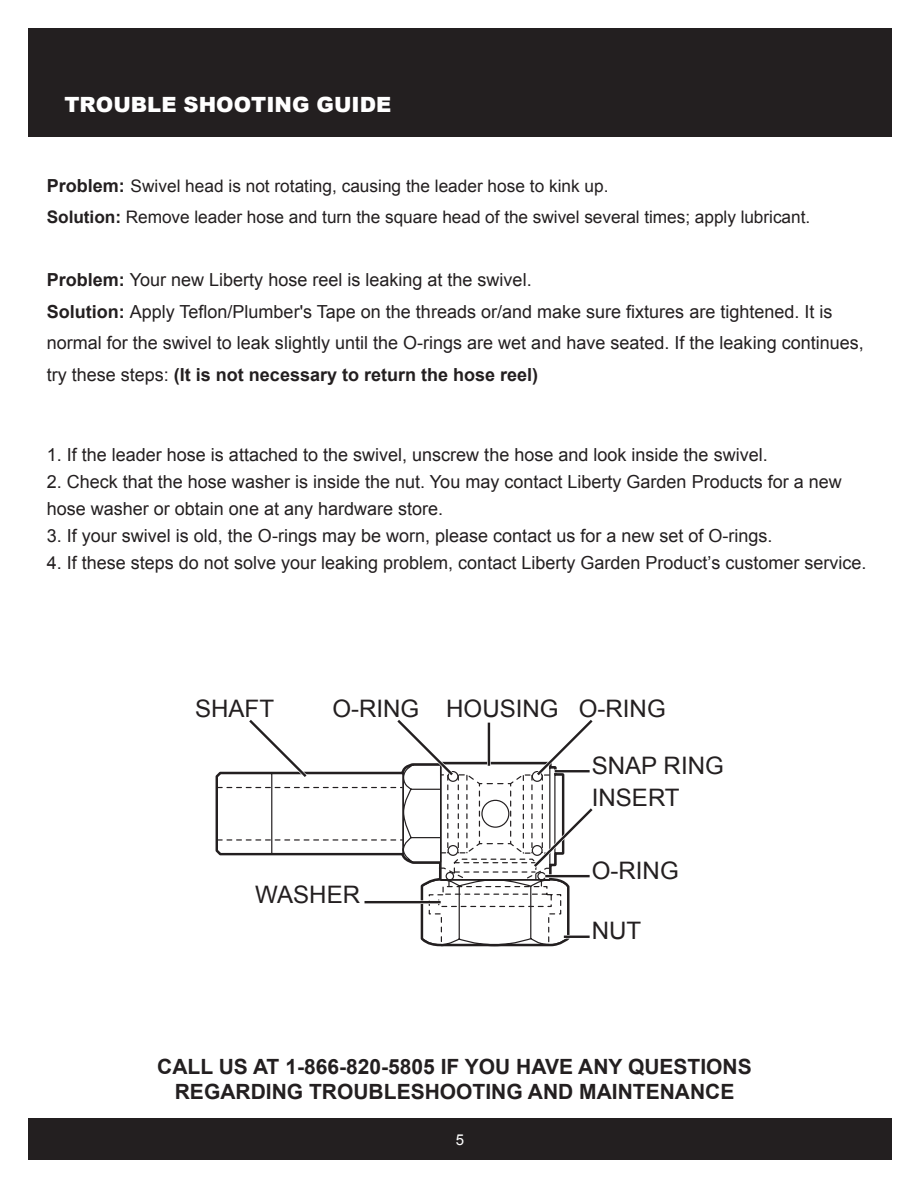
<style>
.page{position:relative;width:918px;height:1188px;background:#fff}
.page>*{position:absolute;margin:0;border:0;box-sizing:border-box;transform-origin:0 0}
.t1{font:24.15px "Arial";color:#231f20}
.t2{font:700 21px/25.2px "Arial";color:#231f20;text-align:center}
.t3{font:900 21px "Arial";color:#fff}
.t4{font:18px/31.5px "Arial";color:#231f20}
.t5{font:17.25px/31.5px "Arial";letter-spacing:-.005em;color:#231f20}
.t6{font:15px "Arial";color:#fff}
.s1{font-weight:700;font-size:18px}
.s2{font-weight:700}
</style>
<div class="page">
<div style="left:29px;top:28px;width:862px;height:108px;background:#231f20"></div>
<div style="left:29px;top:1119px;width:862px;height:41px;background:#231f20"></div>
<svg style="left:216px;top:771px;width:352px;height:175px"></svg>
<svg style="left:216px;top:786px;width:345px;height:159px"></svg>
<svg style="left:245px;top:720px;width:65px;height:61px"></svg>
<svg style="left:393px;top:720px;width:200px;height:161px"></svg>
<svg style="left:554px;top:769px;width:35px;height:4px"></svg>
<hr style="left:554px;top:770px;width:35px;height:2px;background:#231f20">
<svg style="left:545px;top:874px;width:44px;height:4px"></svg>
<hr style="left:545px;top:875px;width:44px;height:2px;background:#231f20">
<svg style="left:563px;top:935px;width:26px;height:4px"></svg>
<hr style="left:563px;top:936px;width:26px;height:2px;background:#231f20">
<svg style="left:364px;top:900px;width:76px;height:4px"></svg>
<hr style="left:364px;top:901px;width:76px;height:2px;background:#231f20">
<p class="t3" style="left:64px;top:89px;width:328px">TROUBLE SHOOTING GUIDE</p>
<p class="t5" style="left:47px;top:170px;width:764px"><span class="s1">Problem:</span> Swivel head is not rotating, causing the leader hose to kink up.<br><span class="s2">Solution:</span> Remove leader hose and turn the square head of the swivel several times; apply lubricant.</p>
<p class="t4" style="left:47px;top:264px;width:818px"><span class="s2">Problem:</span> Your new Liberty hose reel is leaking at the swivel.<br><span class="s2">Solution:</span> Apply Teflon/Plumber's Tape on the threads or/and make sure fixtures are tightened. It is normal for the swivel to leak slightly until the O-rings are wet and have seated. If the leaking continues, try these steps: <span class="s2">(It is not necessary to return the hose reel)</span></p>
<p class="t4" style="left:47px;top:439px;width:722px">1. If the leader hose is attached to the swivel, unscrew the hose and look inside the swivel.</p>
<p class="t4" style="left:47px;top:468px;width:796px;line-height:27px">2. Check that the hose washer is inside the nut. You may contact Liberty Garden Products for a new hose washer or obtain one at any hardware store.</p>
<p class="t4" style="left:47px;top:520px;width:727px">3. If your swivel is old, the O-rings may be worn, please contact us for a new set of O-rings.</p>
<p class="t4" style="left:47px;top:547px;width:821px">4. If these steps do not solve your leaking problem, contact Liberty Garden Product’s customer service.</p>
<h1 class="t1" style="left:195px;top:693px;width:80px">SHAFT</h1>
<h1 class="t1" style="left:332px;top:693px;width:335px">O-RING HOUSING O-RING</h1>
<h1 class="t1" style="left:591px;top:750px;width:134px">SNAP RING</h1>
<h1 class="t1" style="left:591px;top:781px;width:89px">INSERT</h1>
<h1 class="t1" style="left:255px;top:879px;width:106px">WASHER</h1>
<h1 class="t1" style="left:591px;top:854px;width:88px">O-RING</h1>
<h1 class="t1" style="left:591px;top:915px;width:51px">NUT</h1>
<p class="t2" style="left:157px;top:1055px;width:596px">CALL US AT 1-866-820-5805 IF YOU HAVE ANY QUESTIONS<br>REGARDING TROUBLESHOOTING AND MAINTENANCE</p>
<p class="t6" style="left:456px;top:1130px;width:10px">5</p>
</div>
